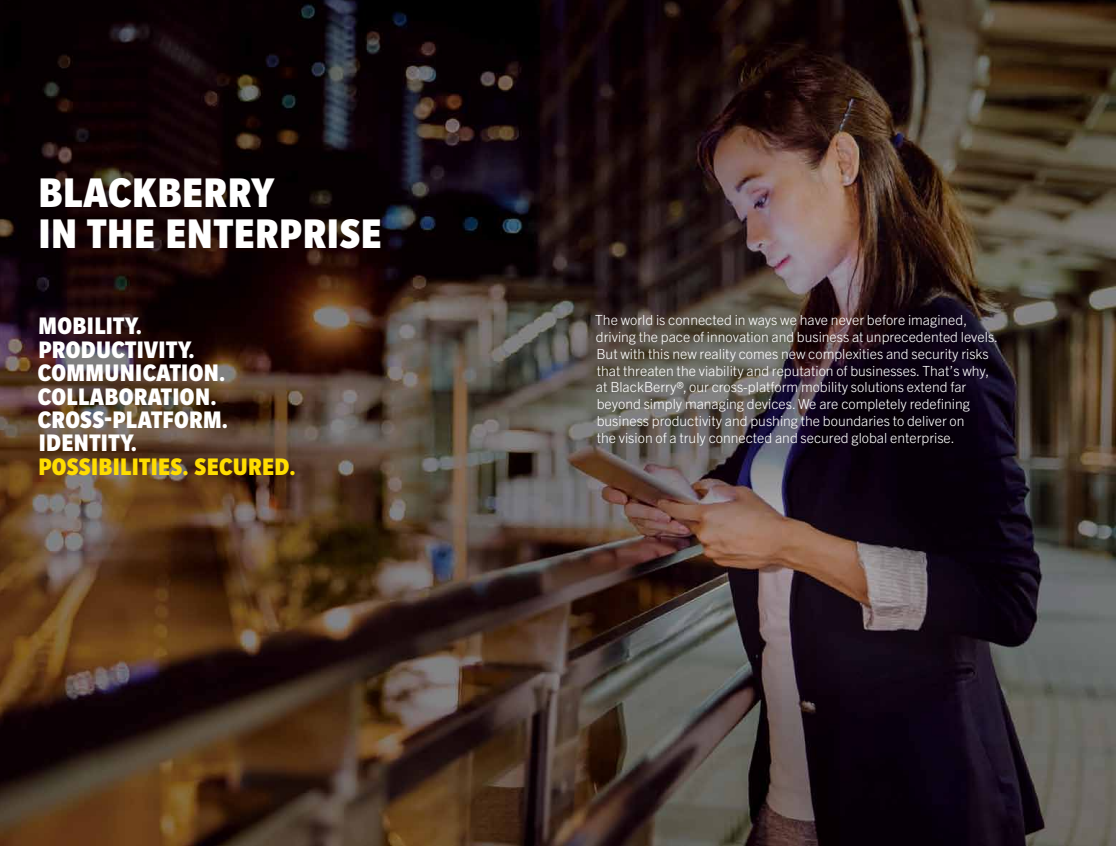
<style>
.page{position:relative;width:1116px;height:846px;background:#fff}
.page>*{position:absolute;margin:0;border:0;box-sizing:border-box;transform-origin:0 0}
.t1{font:900 condensed 45px "Slate Pro";color:#fff}
.t2{font:900 condensed 26px/23.4px "Slate Pro";letter-spacing:.015em;color:#fff}
.t3{font:900 condensed 26px "Slate Pro";letter-spacing:.015em;color:#fd0}
.t4{font:300 14px/16.8px "Trade Gothic Next LT Pro";color:#fff}
</style>
<div class="page">
<img style="left:0;top:0;width:1116px;height:846px">
<h1 class="t1" style="left:38px;top:169px;width:143px">BLACKBERR</h1>
<h1 class="t1" style="left:251px;top:169px;width:26px">Y</h1>
<h1 class="t1" style="left:38px;top:209px;width:150px">INTHE ENTERPRISE</h1>
<h2 class="t2" style="left:38px;top:314px;width:192px">MOBILITY.<br>PRODUCTIVITY.<br>COMMUNICATION.<br>COLLABORATION.<br>CROSS-PLATFORM.<br>IDENTITY.</h2>
<h2 class="t3" style="left:38px;top:452px;width:259px">POSSIBILITIES. SECURED.</h2>
<p class="t4" style="left:595px;top:311px;width:404px">The world is connected in ways we have never before imagined, driving the pace of innovation and business at unprecedented levels.<br>But with this new reality comes new complexities and security risks that threaten the viability and reputation of businesses. That’s why, at BlackBerry®, our cross-platform mobility solutions extend far beyond simply managing devices. We are completely redefining business productivity and pushing the boundaries to deliver on<br>the vision of a truly connected and secured global enterprise.</p>
</div>
